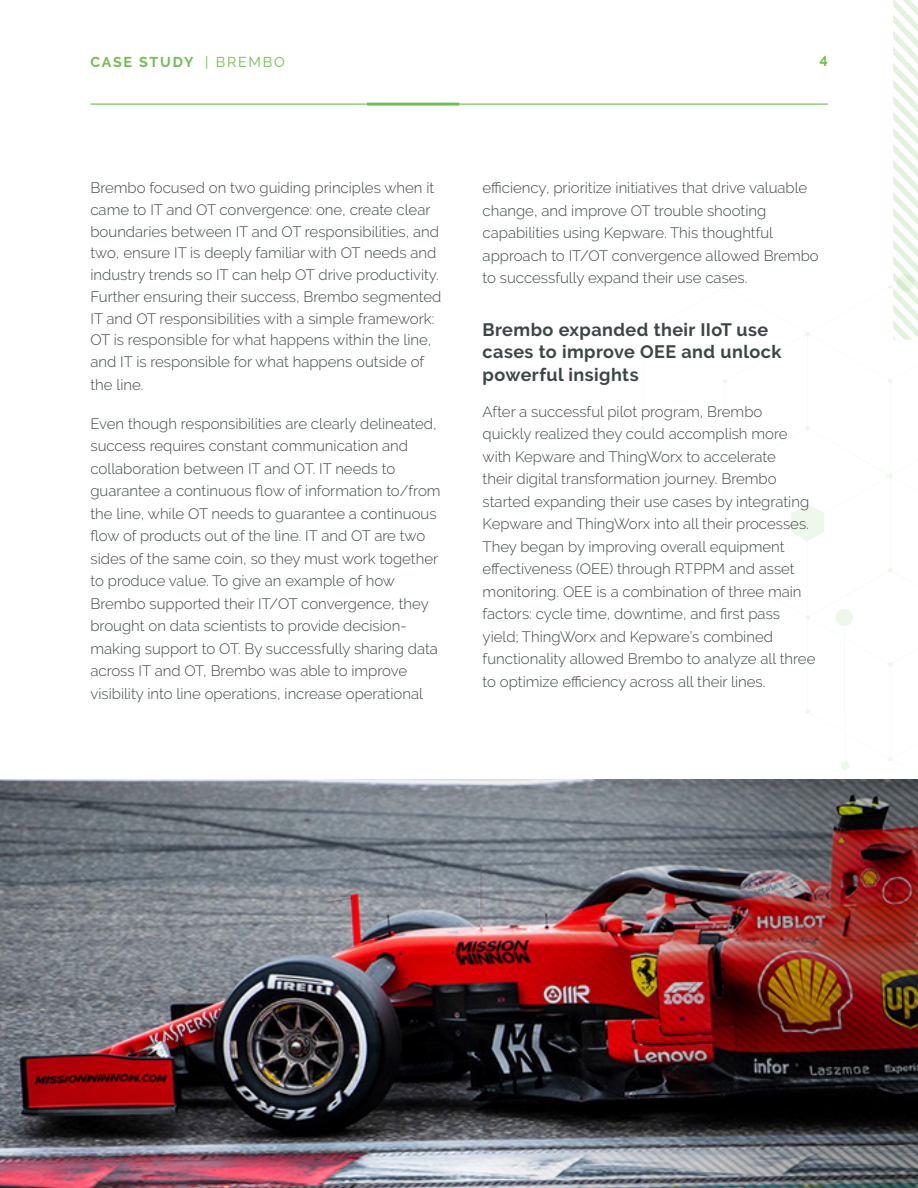
<style>
.page{position:relative;width:918px;height:1188px;background:#fff}
.page>*{position:absolute;margin:0;border:0;box-sizing:border-box;transform-origin:0 0}
.t1{font:700 18px/22.5px "PTC Raleway";letter-spacing:.025em;color:#3d4647}
.Body{font:300 15px/22.5px "PTC Raleway";color:#3d4647}
.t2{font:700 14.25px "PTC Raleway";letter-spacing:.12em;color:#6ebf4d}
.s1{font-weight:400}
</style>
<div class="page">
<svg style="left:475px;top:103px;width:443px;height:677px"></svg>
<hr style="left:90px;top:104px;width:738px;height:1px;background:#6ebf4d">
<svg style="left:893px;top:0;width:25px;height:340px"></svg>
<img style="left:0;top:780px;width:918px;height:408px">
<hr style="left:367px;top:103px;width:92px;height:3px;background:#6ebf4d">
<p class="t2" style="left:90px;top:54px;width:196px">CASE STUDY <span class="s1">| BREMBO</span></p>
<p class="t2" style="left:820px;top:53px;width:10px">4</p>
<p class="Body" style="left:90px;top:177px;width:352px;line-height:21.9px">Brembo focused on two guiding principles when it came to IT and OT convergence: one, create clear boundaries between IT and OT responsibilities, and two, ensure IT is deeply familiar with OT needs and industry trends so IT can help OT drive productivity.<br>Further ensuring their success, Brembo segmented IT and OT responsibilities with a simple framework:<br>OT is responsible for what happens within the line, and IT is responsible for what happens outside of the line.</p>
<p class="Body" style="left:90px;top:412px;width:352px">Even though responsibilities are clearly delineated, success requires constant communication and collaboration between IT and OT. IT needs to guarantee a continuous flow of information to/from the line, while OT needs to guarantee a continuous flow of products out of the line. IT and OT are two sides of the same coin, so they must work together to produce value. To give an example of how Brembo supported their IT/OT convergence, they brought on data scientists to provide decision&shy;making support to OT. By successfully sharing data across IT and OT, Brembo was able to improve visibility into line operations, increase operational</p>
<p class="Body" style="left:483px;top:176px;width:338px">efficiency, prioritize initiatives that drive valuable change, and improve OT trouble shooting capabilities using Kepware. This thoughtful approach to IT/OT convergence allowed Brembo to successfully expand their use cases.</p>
<h2 class="t1" style="left:483px;top:318px;width:300px">Brembo expanded their IIoT use cases to improve OEE and unlock powerful insights</h2>
<p class="Body" style="left:483px;top:400px;width:334px">After a successful pilot program, Brembo<br>quickly realized they could accomplish more with Kepware and ThingWorx to accelerate<br>their digital transformation journey. Brembo started expanding their use cases by integrating Kepware and ThingWorx into all their processes.<br>They began by improving overall equipment effectiveness (OEE) through RTPPM and asset monitoring. OEE is a combination of three main factors: cycle time, downtime, and first pass yield; ThingWorx and Kepware’s combined functionality allowed Brembo to analyze all three to optimize efficiency across all their lines.</p>
</div>
